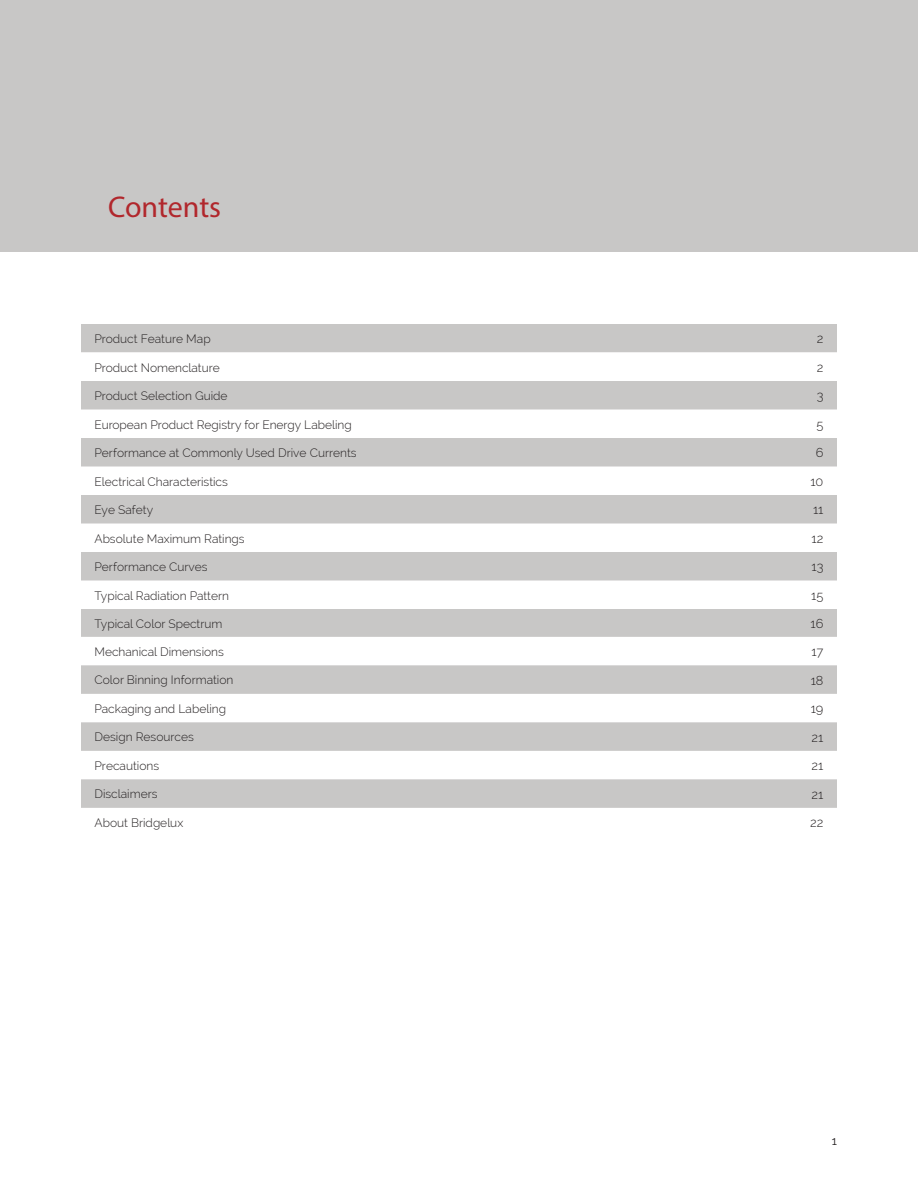
<style>
.page{position:relative;width:918px;height:1188px;background:#fff}
.page>*{position:absolute;margin:0;border:0;box-sizing:border-box;transform-origin:0 0}
.section_header{font:30px "Myriad Pro";letter-spacing:-.005em;color:#b1272c}
.main_text_block{font:300 12.75px "Raleway";color:#231f20}
.main_text_block-2{font:300 12px "Raleway";color:#231f20}
.t1{font:12px "Raleway";color:#231f20}
</style>
<div class="page">
<div style="left:0;top:0;width:918px;height:252px;background:#c8c7c6"></div>
<div style="left:81px;top:324px;width:756px;height:28px;background:#c8c7c6"></div>
<svg style="left:81px;top:381px;width:756px;height:427px;fill:#c8c7c6"></svg>
<p class="section_header" style="left:108px;top:189px;width:115px">Contents</p>
<p class="main_text_block-2" style="left:94px;top:332px;width:118px">Product Feature Map</p>
<p class="main_text_block" style="left:817px;top:332px;width:8px">2</p>
<p class="main_text_block-2" style="left:94px;top:360px;width:127px">Product Nomenclature</p>
<p class="main_text_block" style="left:817px;top:360px;width:8px">2</p>
<p class="main_text_block-2" style="left:94px;top:389px;width:135px">Product Selection Guide</p>
<p class="main_text_block" style="left:817px;top:389px;width:8px">3</p>
<p class="main_text_block-2" style="left:94px;top:417px;width:259px">European Product Registry for Energy Labeling</p>
<p class="main_text_block" style="left:816px;top:417px;width:9px">5</p>
<p class="main_text_block-2" style="left:94px;top:446px;width:264px">Performance at Commonly Used Drive Currents</p>
<p class="main_text_block" style="left:816px;top:446px;width:9px">6</p>
<p class="main_text_block-2" style="left:94px;top:474px;width:135px">Electrical Characteristics</p>
<p class="main_text_block" style="left:810px;top:474px;width:15px">10</p>
<p class="main_text_block-2" style="left:94px;top:503px;width:60px">Eye Safety</p>
<p class="main_text_block" style="left:813px;top:503px;width:12px">11</p>
<p class="main_text_block-2" style="left:94px;top:531px;width:152px">Absolute Maximum Ratings</p>
<p class="main_text_block" style="left:812px;top:531px;width:13px">12</p>
<p class="main_text_block-2" style="left:94px;top:560px;width:115px">Performance Curves</p>
<p class="main_text_block" style="left:812px;top:560px;width:13px">13</p>
<p class="main_text_block-2" style="left:94px;top:588px;width:136px">Typical Radiation Pattern</p>
<p class="main_text_block" style="left:811px;top:588px;width:14px">15</p>
<p class="main_text_block-2" style="left:94px;top:617px;width:130px">Typical Color Spectrum</p>
<p class="main_text_block" style="left:811px;top:616px;width:14px">16</p>
<p class="main_text_block-2" style="left:94px;top:645px;width:131px">Mechanical Dimensions</p>
<p class="main_text_block" style="left:811px;top:644px;width:14px">17</p>
<p class="main_text_block-2" style="left:95px;top:673px;width:140px">Color Binning Information</p>
<p class="main_text_block" style="left:811px;top:673px;width:14px">18</p>
<p class="main_text_block-2" style="left:94px;top:702px;width:133px">Packaging and Labeling</p>
<p class="main_text_block" style="left:811px;top:701px;width:14px">19</p>
<p class="main_text_block-2" style="left:94px;top:730px;width:101px">Design Resources</p>
<p class="main_text_block" style="left:812px;top:730px;width:13px">21</p>
<p class="main_text_block-2" style="left:95px;top:759px;width:66px">Precautions</p>
<p class="main_text_block" style="left:812px;top:758px;width:13px">21</p>
<p class="main_text_block-2" style="left:95px;top:787px;width:65px">Disclaimers</p>
<p class="main_text_block" style="left:812px;top:787px;width:13px">21</p>
<p class="main_text_block-2" style="left:95px;top:816px;width:90px">About Bridgelux</p>
<p class="main_text_block" style="left:810px;top:815px;width:15px">22</p>
<p class="t1" style="left:832px;top:1134px;width:7px">1</p>
</div>
